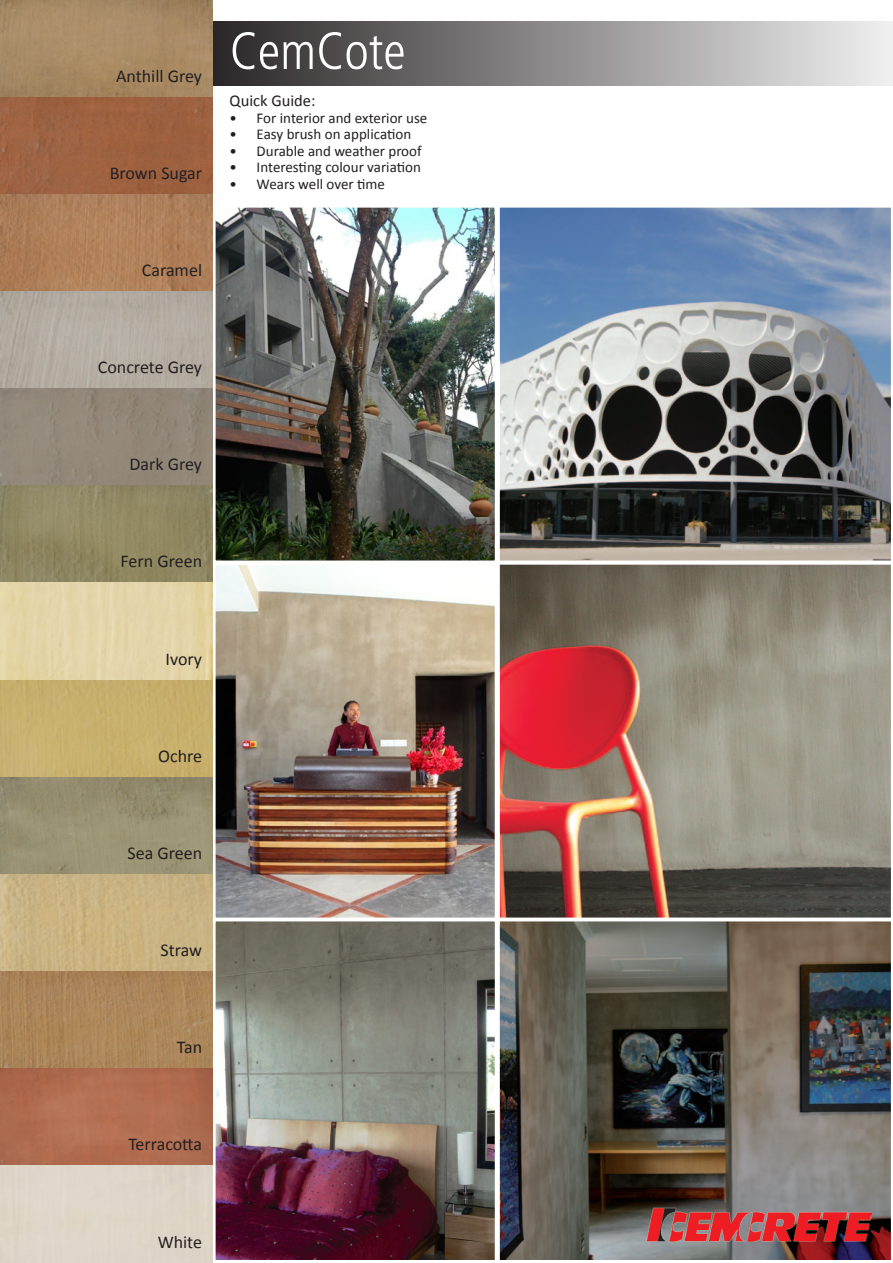
<style>
.page{position:relative;width:893px;height:1263px;background:#fff}
.page>*{position:absolute;margin:0;border:0;box-sizing:border-box;transform-origin:0 0}
.t1{font:300 condensed 52.5px "Frutiger LT Com";color:#fff}
.t2{font:18px "Calibri";color:#231f20}
.t3{font:16.5px "Calibri";color:#231f20}
.t4{font:15px "Calibri";color:#231f20}
</style>
<div class="page">
<div style="left:187px;top:21px;width:706px;height:65px;background:linear-gradient(to right,#231f20,#f0f0f0)"></div>
<img style="left:215px;top:565px;width:280px;height:352px">
<svg style="left:499px;top:565px;width:392px;height:352px;background:#93756a"></svg>
<img style="left:499px;top:917px;width:392px;height:343px">
<img style="left:215px;top:917px;width:280px;height:343px">
<img style="left:215px;top:207px;width:280px;height:354px">
<svg style="left:499px;top:207px;width:392px;height:358px;background:#737d89"></svg>
<img style="left:0;top:0;width:213px;height:1263px">
<img style="left:646px;top:1208px;width:226px;height:33px">
<p class="t2" style="left:116px;top:64px;width:88px">Anthill Grey</p>
<p class="t2" style="left:110px;top:161px;width:94px">Brown Sugar</p>
<p class="t1" style="left:230px;top:21px;width:178px">CemCote</p>
<p class="t3" style="left:230px;top:90px;width:87px">Quick Guide:</p>
<p class="t4" style="left:230px;top:108px;width:199px">• For interior and exterior use</p>
<p class="t4" style="left:230px;top:125px;width:183px">• Easy brush on application</p>
<p class="t4" style="left:230px;top:141px;width:194px">• Durable and weather proof</p>
<p class="t4" style="left:230px;top:158px;width:193px">• Interesting colour variation</p>
<p class="t4" style="left:230px;top:174px;width:157px">• Wears well over time</p>
<p class="t2" style="left:142px;top:259px;width:62px">Caramel</p>
<p class="t2" style="left:98px;top:356px;width:106px">Concrete Grey</p>
<p class="t2" style="left:130px;top:453px;width:74px">Dark Grey</p>
<p class="t2" style="left:121px;top:550px;width:83px">Fern Green</p>
<p class="t2" style="left:166px;top:647px;width:38px">Ivory</p>
<p class="t2" style="left:158px;top:744px;width:45px">Ochre</p>
<p class="t2" style="left:127px;top:841px;width:76px">Sea Green</p>
<p class="t2" style="left:161px;top:939px;width:43px">Straw</p>
<p class="t2" style="left:177px;top:1036px;width:27px">Tan</p>
<p class="t2" style="left:128px;top:1133px;width:75px">Terracotta</p>
<p class="t2" style="left:158px;top:1230px;width:46px">White</p>
</div>
